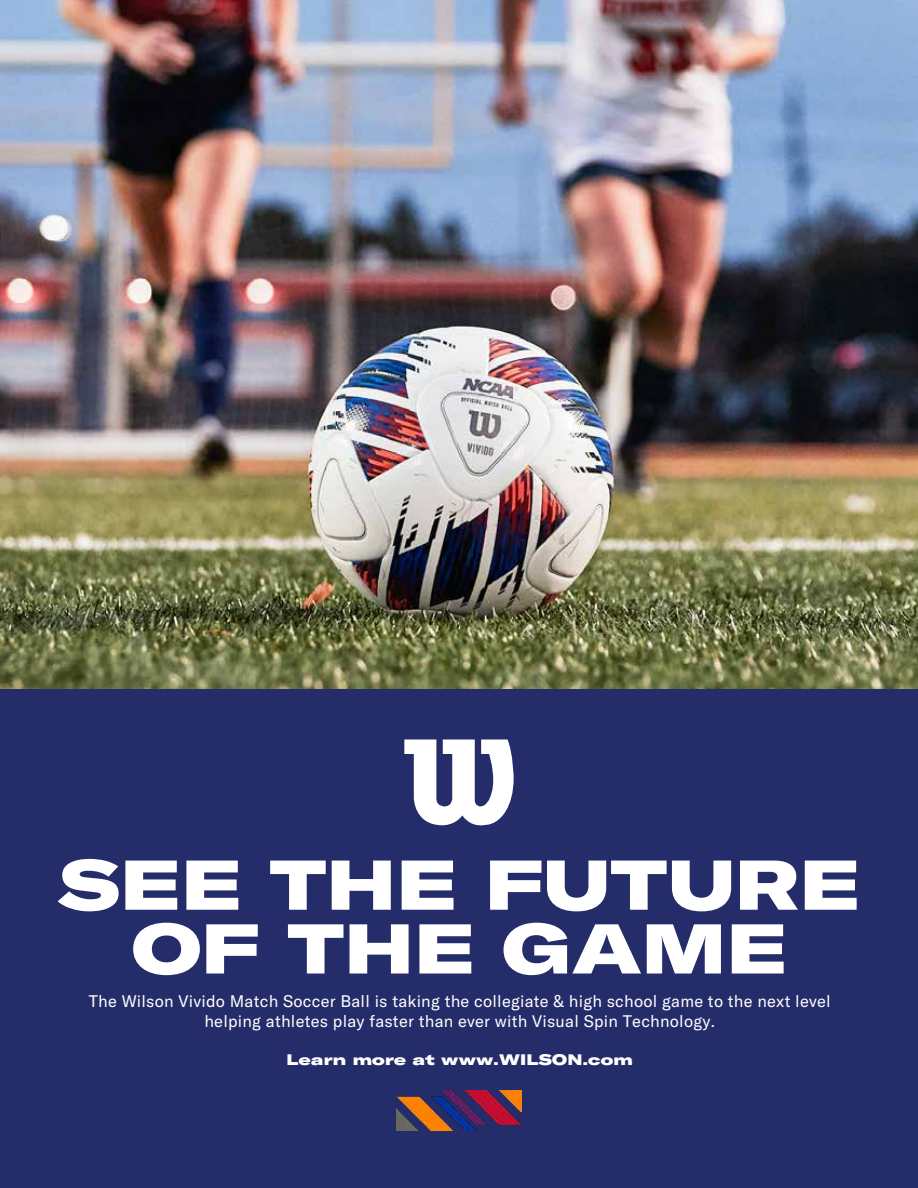
<style>
.page{position:relative;width:918px;height:1188px;background:#fff}
.page>*{position:absolute;margin:0;border:0;box-sizing:border-box;transform-origin:0 0}
.t1{font:900 expanded 69.3px/63.8px "GT America";color:#fff;text-align:center}
.t2{font:16.5px/19.5px "GT America";letter-spacing:.015em;color:#fff;text-align:center}
.t3{font:900 expanded 15px "GT America";letter-spacing:.015em;color:#fff}
</style>
<div class="page">
<div style="left:0;top:594px;width:918px;height:594px;background:#252c6a"></div>
<img style="left:0;top:0;width:918px;height:688px">
<svg style="left:404px;top:740px;width:110px;height:86px"></svg>
<img style="left:397px;top:1091px;width:124px;height:40px">
<h1 class="t1" style="left:59px;top:852px;width:803px">SEE THE FUTURE<br>OF THE GAME</h1>
<p class="t2" style="left:89px;top:992px;width:743px">The Wilson Vivido Match Soccer Ball is taking the collegiate &amp; high school game to the next level helping athletes play faster than ever with Visual Spin Technology.</p>
<p class="t3" style="left:287px;top:1050px;width:348px">Learn more at www.WILSON.com</p>
</div>
